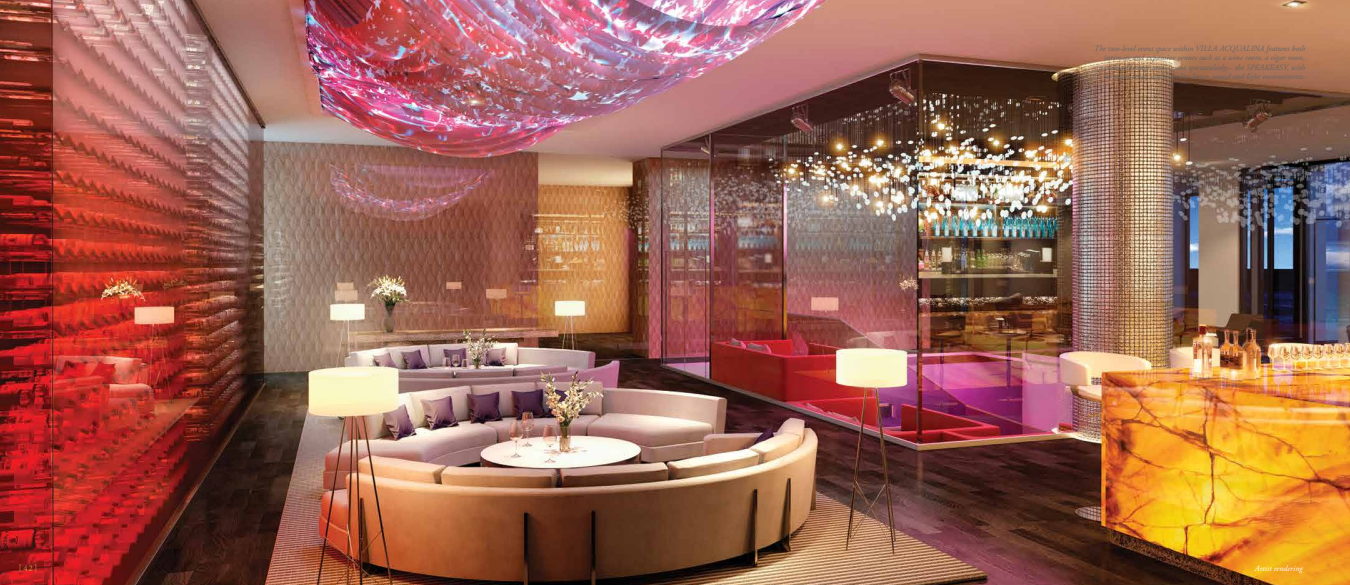
<style>
.page{position:relative;width:1350px;height:585px;background:#fff}
.page>*{position:absolute;margin:0;border:0;box-sizing:border-box;transform-origin:0 0}
.t1{font:8.62px "Adobe Garamond";color:#bfa732}
.t2{font:italic 8.25px "Adobe Garamond";color:#fff}
.t3{font:italic 8.12px/9.4px "Adobe Garamond";letter-spacing:.01em;color:#636466;text-align:right}
</style>
<div class="page">
<img style="left:0;top:0;width:1350px;height:585px">
<p class="t3" style="left:1094px;top:44px;width:213px">The two-level event space within VILLA ACQUALINA features both intimate and expansive venues such as a wine room, a cigar room,<br>a cocktail lounge and – most spectacularly – the SPEAKEASY, with its multi-level, multi-media dance, sound and light environments.</p>
<p class="t1" style="left:19px;top:563px;width:20px">[42]</p>
<p class="t2" style="left:1255px;top:564px;width:49px">Artist rendering</p>
</div>
